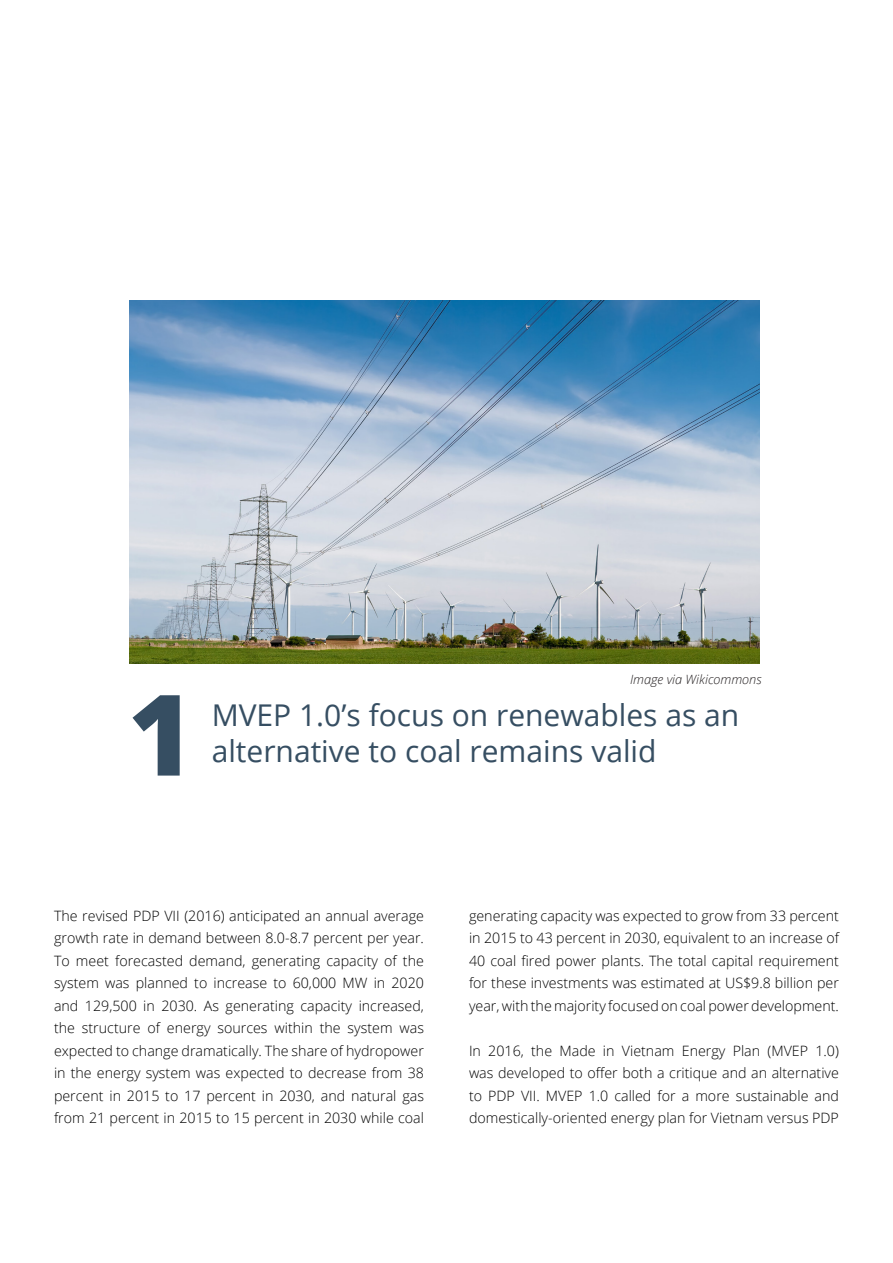
<style>
.page{position:relative;width:893px;height:1263px;background:#fff}
.page>*{position:absolute;margin:0;border:0;box-sizing:border-box;transform-origin:0 0}
.t1{font:800 112.5px "Open Sans";color:#364e62}
.Paragraph_Style_1{font:30px "Open Sans";color:#364e62}
.t2{font:300 14.25px/22.5px "Open Sans";color:#000;text-align:justify}
.t3{font:italic 300 12.75px "Open Sans";color:#231f20}
</style>
<div class="page">
<img style="left:130px;top:300px;width:630px;height:363px">
<p class="t1" style="left:128px;top:649px;width:67px">1</p>
<p class="t3" style="left:630px;top:670px;width:133px">Image via Wikicommons</p>
<p class="Paragraph_Style_1" style="left:212px;top:695px;width:529px">MVEP 1.0’s focus on renewables as an</p>
<p class="Paragraph_Style_1" style="left:212px;top:731px;width:446px">alternative to coal remains valid</p>
<p class="t2" style="left:54px;top:904px;width:371px">The revised PDP VII (2016) anticipated an annual average growth rate in demand between 8.0-8.7 percent per year.<br>To meet forecasted demand, generating capacity of the system was planned to increase to 60,000 MW in 2020 and 129,500 in 2030. As generating capacity increased, the structure of energy sources within the system was expected to change dramatically. The share of hydropower in the energy system was expected to decrease from 38 percent in 2015 to 17 percent in 2030, and natural gas from 21 percent in 2015 to 15 percent in 2030 while coal</p>
<p class="t2" style="left:469px;top:904px;width:371px">generating capacity was expected to grow from 33 percent in 2015 to 43 percent in 2030, equivalent to an increase of 40 coal fired power plants. The total capital requirement for these investments was estimated at US$9.8 billion per year, with the majority focused on coal power development.</p>
<p class="t2" style="left:469px;top:1039px;width:371px">In 2016, the Made in Vietnam Energy Plan (MVEP 1.0) was developed to offer both a critique and an alternative to PDP VII. MVEP 1.0 called for a more sustainable and domestically-oriented energy plan for Vietnam versus PDP</p>
</div>
